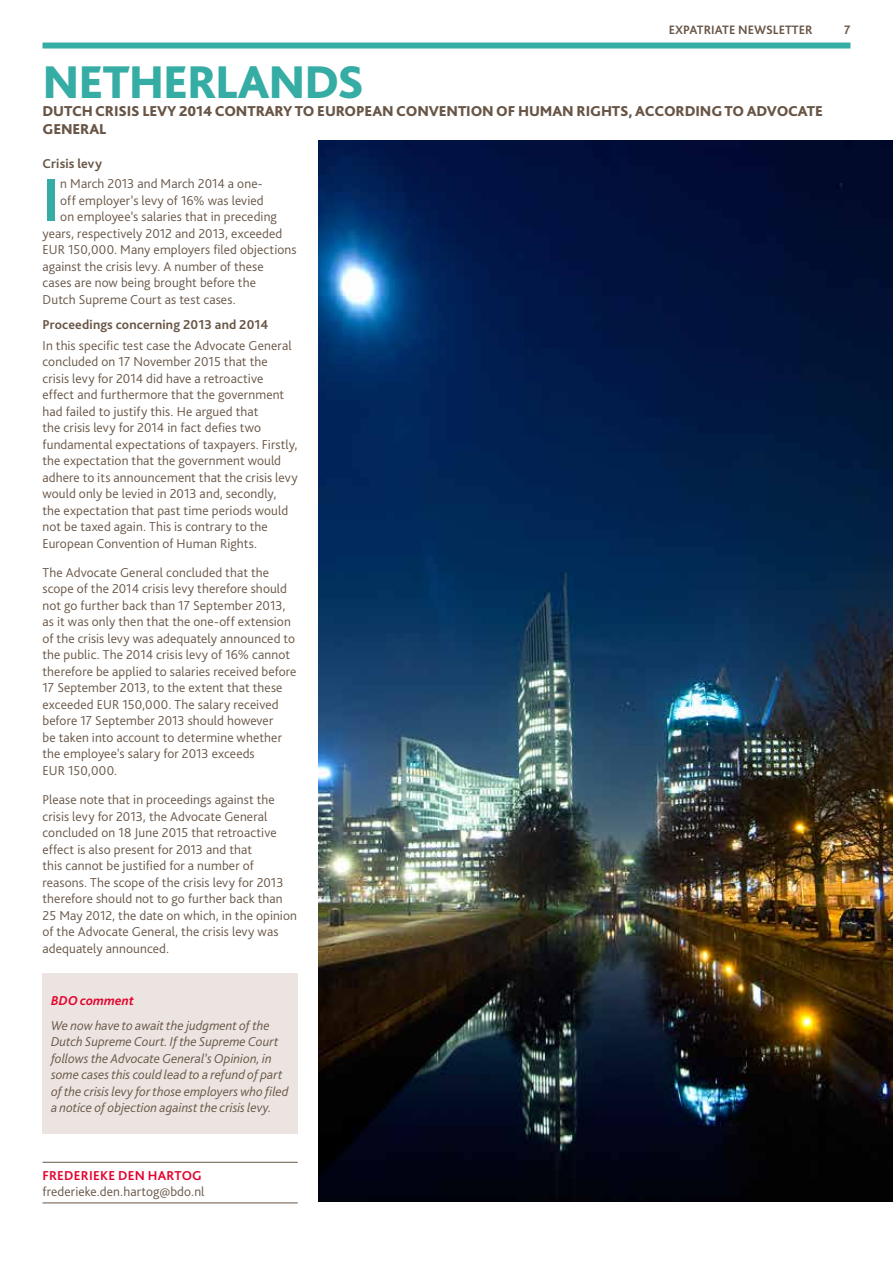
<style>
.page{position:relative;width:893px;height:1263px;background:#fff}
.page>*{position:absolute;margin:0;border:0;box-sizing:border-box;transform-origin:0 0}
.t1{font:700 63.6px "Bliss Pro";color:#35aca4}
.t2{font:800 48px "Bliss Pro";letter-spacing:-.025em;color:#35aca4}
.t3{font:800 15px/18px "Bliss Pro";letter-spacing:-.01em;color:#685546}
.t4{font:300 13.5px/16.5px "Bliss Pro";letter-spacing:.01em;color:#685546}
.t5{font:italic 300 13.5px/16.5px "Bliss Pro";letter-spacing:.005em;color:#685546}
.t6{font:700 13.5px "Bliss Pro";letter-spacing:.01em;color:#685546}
.t7{font:700 13.5px "Bliss Pro";letter-spacing:.02em;color:#e4032e}
.t8{font:italic 700 13.5px "Bliss Pro";letter-spacing:.005em;color:#e4032e}
.t9{font:700 12.75px "Bliss Pro";color:#685546}
</style>
<div class="page">
<div style="left:43px;top:43px;width:807px;height:6px;background:#35aca4"></div>
<hr style="left:43px;top:1162px;width:255px;height:1px;background:#685546">
<hr style="left:43px;top:1202px;width:255px;height:1px;background:#685546">
<div style="left:43px;top:973px;width:255px;height:160px;background:#ebe4e0"></div>
<img style="left:319px;top:141px;width:574px;height:1060px">
<p class="t9" style="left:669px;top:22px;width:145px">EXPATRIATE NEWSLETTER</p>
<p class="t9" style="left:844px;top:22px;width:8px">7</p>
<h2 class="t2" style="left:43px;top:52px;width:323px">NETHERLANDS</h2>
<p class="t3" style="left:43px;top:102px;width:782px">DUTCH CRISIS LEVY 2014 CONTRARY TO EUROPEAN CONVENTION OF HUMAN RIGHTS, ACCORDING TO ADVOCATE<br>GENERAL</p>
<p class="t6" style="left:43px;top:155px;width:61px">Crisis levy</p>
<h1 class="t1" style="left:43px;top:161px;width:19px">I</h1>
<p class="t4" style="left:60px;top:175px;width:204px">n March 2013 and March 2014 a one-</p>
<p class="t4" style="left:60px;top:192px;width:205px">off employer’s levy of 16% was levied</p>
<p class="t4" style="left:60px;top:208px;width:218px">on employee’s salaries that in preceding</p>
<p class="t4" style="left:43px;top:225px;width:241px">years, respectively 2012 and 2013, exceeded</p>
<p class="t4" style="left:43px;top:241px;width:256px">EUR 150,000. Many employers filed objections</p>
<p class="t4" style="left:43px;top:258px;width:223px">against the crisis levy. A number of these</p>
<p class="t4" style="left:43px;top:274px;width:215px">cases are now being brought before the</p>
<p class="t4" style="left:43px;top:291px;width:195px">Dutch Supreme Court as test cases.</p>
<p class="t6" style="left:43px;top:316px;width:227px">Proceedings concerning 2013 and 2014</p>
<p class="t4" style="left:43px;top:337px;width:257px">In this specific test case the Advocate General concluded on 17 November 2015 that the crisis levy for 2014 did have a retroactive effect and furthermore that the government had failed to justify this. He argued that<br>the crisis levy for 2014 in fact defies two fundamental expectations of taxpayers. Firstly, the expectation that the government would adhere to its announcement that the crisis levy would only be levied in 2013 and, secondly, the expectation that past time periods would not be taxed again. This is contrary to the European Convention of Human Rights.</p>
<p class="t4" style="left:43px;top:564px;width:255px">The Advocate General concluded that the scope of the 2014 crisis levy therefore should not go further back than 17 September 2013, as it was only then that the one-off extension of the crisis levy was adequately announced to the public. The 2014 crisis levy of 16% cannot therefore be applied to salaries received before 17 September 2013, to the extent that these exceeded EUR 150,000. The salary received before 17 September 2013 should however<br>be taken into account to determine whether the employee’s salary for 2013 exceeds<br>EUR 150,000.</p>
<p class="t4" style="left:43px;top:791px;width:256px">Please note that in proceedings against the crisis levy for 2013, the Advocate General concluded on 18 June 2015 that retroactive effect is also present for 2013 and that<br>this cannot be justified for a number of reasons. The scope of the crisis levy for 2013 therefore should not to go further back than 25 May 2012, the date on which, in the opinion of the Advocate General, the crisis levy was adequately announced.</p>
<p class="t8" style="left:51px;top:992px;width:85px">BDO comment</p>
<p class="t5" style="left:51px;top:1016px;width:239px">We now have to await the judgment of the Dutch Supreme Court. If the Supreme Court follows the Advocate General’s Opinion, in some cases this could lead to a refund of part of the crisis levy for those employers who filed a notice of objection against the crisis levy.</p>
<p class="t7" style="left:43px;top:1167px;width:161px">FREDERIEKE DEN HARTOG</p>
<p class="t4" style="left:43px;top:1183px;width:164px">frederieke.den.hartog@bdo.nl</p>
</div>
